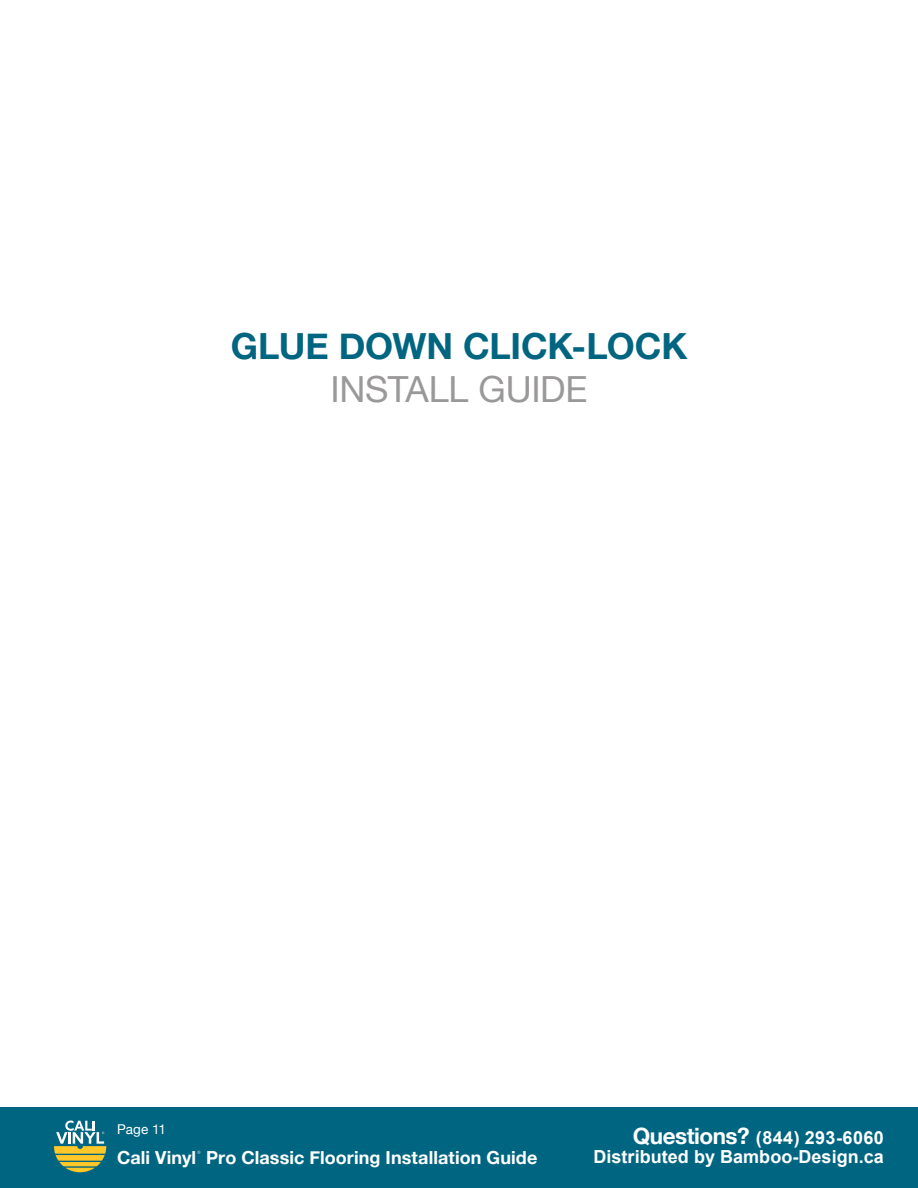
<style>
.page{position:relative;width:918px;height:1188px;background:#fff}
.page>*{position:absolute;margin:0;border:0;box-sizing:border-box;transform-origin:0 0}
.t1{font:700 36px "Helvetica Neue";letter-spacing:-.005em;color:#006580}
.t2{font:36px "Helvetica Neue";letter-spacing:-.01em;color:#9a9899}
.t3{font:700 18px "Helvetica Neue";letter-spacing:.005em;color:#fff}
.t4{font:700 18px "Arial";letter-spacing:.005em;color:#fff}
.t5{font:700 18px "Arial";letter-spacing:.025em;color:#fff}
.t6{font:13.5px "Helvetica Neue";color:#fff}
.s1{font-family:"Helvetica Neue";font-size:22.5px}
</style>
<div class="page">
<div style="left:0;top:1107px;width:918px;height:81px;background:#006580"></div>
<svg style="left:54px;top:1121px;width:52px;height:51px"></svg>
<h1 class="t1" style="left:231px;top:318px;width:458px">GLUE DOWN CLICK-LOCK</h1>
<h1 class="t2" style="left:330px;top:364px;width:259px">INSTALL GUIDE</h1>
<p class="t6" style="left:117px;top:1119px;width:50px">Page 11</p>
<p class="t5" style="left:633px;top:1125px;width:253px"><span class="s1">Questions?</span> (844) 293-6060</p>
<p class="t3" style="left:117px;top:1143px;width:422px">Cali Vinyl Pro Classic Flooring Installation Guide</p>
<p class="t4" style="left:593px;top:1144px;width:292px">Distributed by Bamboo-Design.ca</p>
</div>
